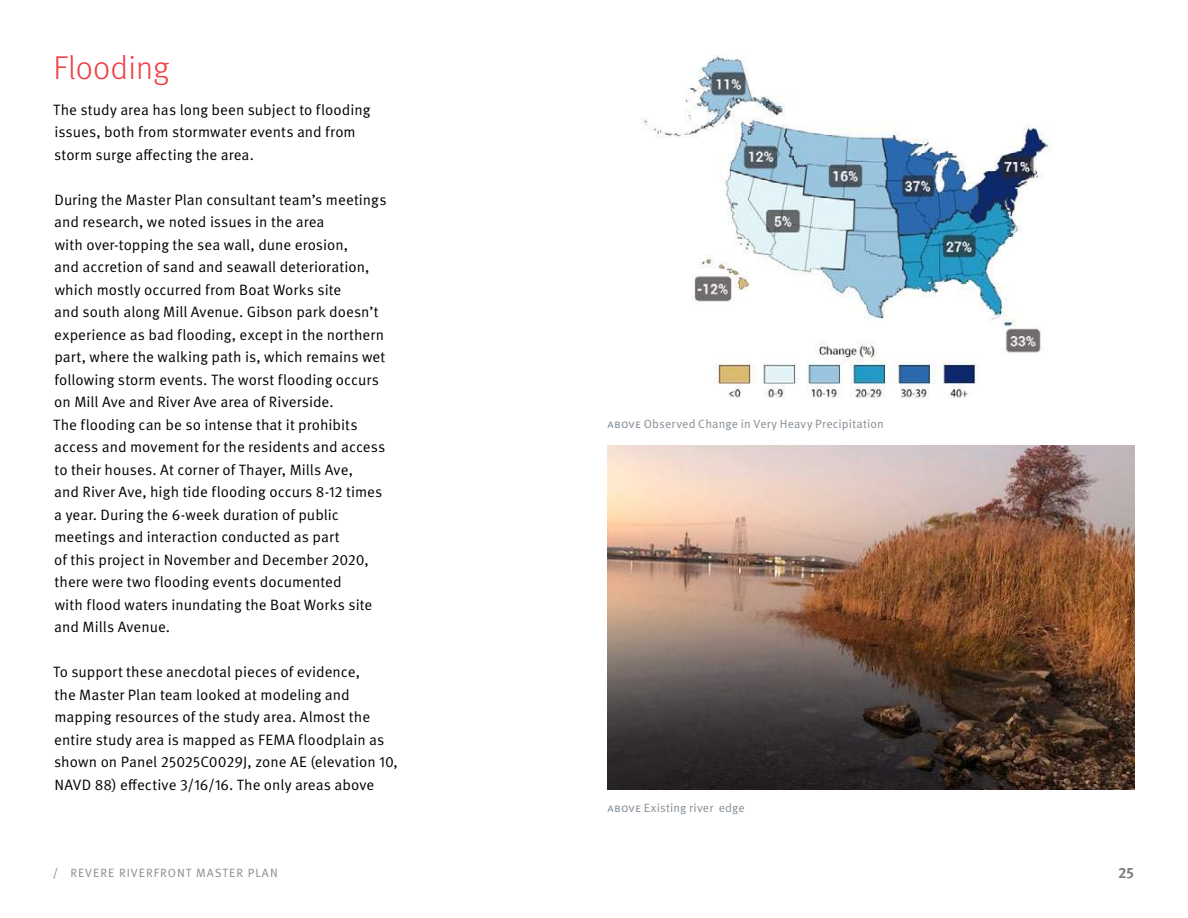
<style>
.page{position:relative;width:1188px;height:918px;background:#fff}
.page>*{position:absolute;margin:0;border:0;box-sizing:border-box;transform-origin:0 0}
.t1{font:300 33px "Meta OT";letter-spacing:.005em;color:#ef3e42}
.t2{font:15px/22.5px "Meta OT Norm";color:#000}
.t3{font:700 15px "Meta OT";color:#7c7c81}
.t4{font:12px "Meta OT Norm";letter-spacing:.01em;color:#828c95}
.t5{font:12px "Meta OT Norm";letter-spacing:.085em;color:#8a8a8d}
</style>
<div class="page">
<img style="left:642px;top:54px;width:409px;height:344px">
<img style="left:607px;top:445px;width:527px;height:345px">
<h1 class="t1" style="left:54px;top:48px;width:117px">Flooding</h1>
<p class="t2" style="left:53px;top:99px;width:319px">The study area has long been subject to flooding issues, both from stormwater events and from storm surge affecting the area.</p>
<p class="t2" style="left:53px;top:189px;width:335px">D uring the Master Plan consultant team’s meetings and research, we noted issues in the area<br>with over-topping the sea wall, dune erosion,<br>and accretion of sand and seawall deterioration, which mostly occurred from Boat Works site<br>and south along Mill Avenue. Gibson park doesn’t experience as bad flooding, except in the northern part, where the walking path is, which remains wet following storm events. The worst flooding occurs on Mill Ave and River Ave area of Riverside.<br>The flooding can be so intense that it prohibits access and movement for the residents and access to their houses. At corner of Thayer, Mills Ave,<br>and River Ave, high tide flooding occurs 8-12 times a year. During the 6-week duration of public meetings and interaction conducted as part<br>of this project in November and December 2020, there were two flooding events documented<br>with flood waters inundating the Boat Works site and Mills Avenue.</p>
<p class="t2" style="left:53px;top:661px;width:346px">To support these anecdotal pieces of evidence,<br>the Master Plan team looked at modeling and mapping resources of the study area. Almost the entire study area is mapped as FEMA floodplain as shown on Panel 25025C0029J, zone AE (elevation 10, NAVD 88) effective 3/16/16. The only areas above</p>
<p class="t4" style="left:607px;top:416px;width:278px">above Observed Change in Very Heavy Precipitation</p>
<p class="t4" style="left:607px;top:801px;width:139px">above Existing river edge</p>
<p class="t5" style="left:53px;top:865px;width:226px">/ revere riverfront master plan</p>
<p class="t3" style="left:1118px;top:863px;width:18px">25</p>
</div>
